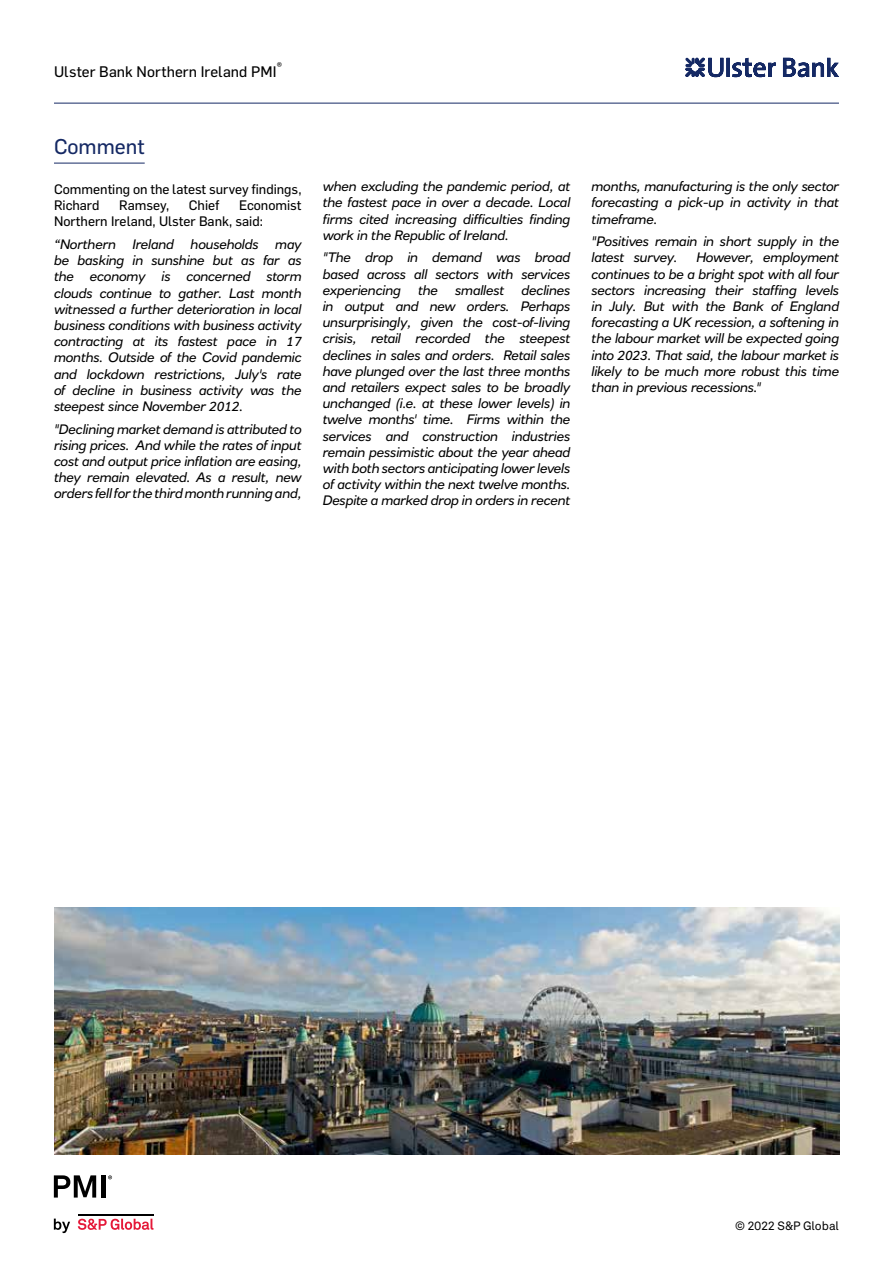
<style>
.page{position:relative;width:893px;height:1263px;background:#fff}
.page>*{position:absolute;margin:0;border:0;box-sizing:border-box;transform-origin:0 0}
.t1{font:21px "Flama Basic";color:#152964}
.t2{font:15px "Flama Basic";letter-spacing:.005em;color:#000}
.t3{font:italic 13.5px/16.2px "RN House Sans";color:#000;text-align:justify}
.t4{font:13.5px/16.2px "Flama Basic";color:#000}
.t5{font:12px "Akkurat LL";color:#000}
.t6{font:10.5px "Flama Basic";color:#000}
</style>
<div class="page">
<hr style="left:54px;top:103px;width:785px;height:1px;background:#152964">
<svg style="left:685px;top:58px;width:154px;height:19px"></svg>
<svg style="left:54px;top:1218px;width:16px;height:15px"></svg>
<svg style="left:78px;top:1218px;width:75px;height:12px"></svg>
<hr style="left:78px;top:1213px;width:75px;height:2px;background:#000">
<svg style="left:54px;top:1175px;width:42px;height:22px"></svg>
<div style="left:101px;top:1175px;width:5px;height:22px;background:#000"></div>
<svg style="left:108px;top:1175px;width:4px;height:4px"></svg>
<hr style="left:54px;top:163px;width:91px;height:1px;background:#152964">
<img style="left:54px;top:908px;width:785px;height:246px">
<p class="t6" style="left:277px;top:59px;width:7px">®</p>
<p class="t2" style="left:54px;top:61px;width:224px">Ulster Bank Northern Ireland PMI</p>
<h1 class="t1" style="left:54px;top:132px;width:92px">Comment</h1>
<p class="t4" style="left:54px;top:180px;width:249px">Commenting on the latest survey findings,<br>Richard</p>
<p class="t4" style="left:119px;top:196px;width:52px">Ramsey,</p>
<p class="t4" style="left:189px;top:196px;width:32px">Chief</p>
<p class="t4" style="left:54px;top:196px;width:249px;text-indent:185px">Economist<br>Northern Ireland, Ulster Bank, said:</p>
<p class="t3" style="left:54px;top:236px;width:249px">“Northern Ireland households may be basking in sunshine but as far as the economy is concerned storm clouds continue to gather. Last month witnessed a further deterioration in local business conditions with business activity contracting at its fastest pace in 17 months. Outside of the Covid pandemic and lockdown restrictions, July's rate of decline in business activity was the steepest since November 2012.</p>
<p class="t3" style="left:54px;top:421px;width:249px">"Declining market demand is attributed to rising prices. And while the rates of input cost and output price inflation are easing, they remain elevated. As a result, new orders fell for the third month running and,</p>
<p class="t3" style="left:323px;top:178px;width:249px">when excluding the pandemic period, at the fastest pace in over a decade. Local firms cited increasing difficulties finding work in the Republic of Ireland.</p>
<p class="t3" style="left:323px;top:250px;width:249px">"The drop in demand was broad based across all sectors with services experiencing</p>
<p class="t3" style="left:323px;top:282px;width:249px;text-indent:199px">declines in output and new orders. Perhaps unsurprisingly, given the cost-of-living crisis, retail recorded the steepest declines in sales and orders. Retail sales have plunged over the last three months and retailers expect sales to be broadly unchanged (i.e. at these lower levels) in twelve months' time. Firms within the services and construction industries remain pessimistic about the year ahead with both sectors anticipating lower levels of activity within the next twelve months.<br>Despite a marked drop in orders in recent</p>
<p class="t3" style="left:418px;top:282px;width:21px">the</p>
<p class="t3" style="left:455px;top:282px;width:51px">smallest</p>
<p class="t3" style="left:591px;top:178px;width:249px">months, manufacturing is the only sector forecasting a pick-up in activity in that timeframe.</p>
<p class="t3" style="left:591px;top:233px;width:249px">"Positives remain in short supply in the latest survey.</p>
<p class="t3" style="left:591px;top:250px;width:249px;text-indent:105px">However, employment continues to be a bright spot with all four sectors increasing their staffing levels in July. But with the Bank of England forecasting a UK recession, a softening in the labour market will be expected going into 2023. That said, the labour market is likely to be much more robust this time than in previous recessions."</p>
<p class="t5" style="left:735px;top:1216px;width:105px">© 2022 S&amp;P Global</p>
</div>
